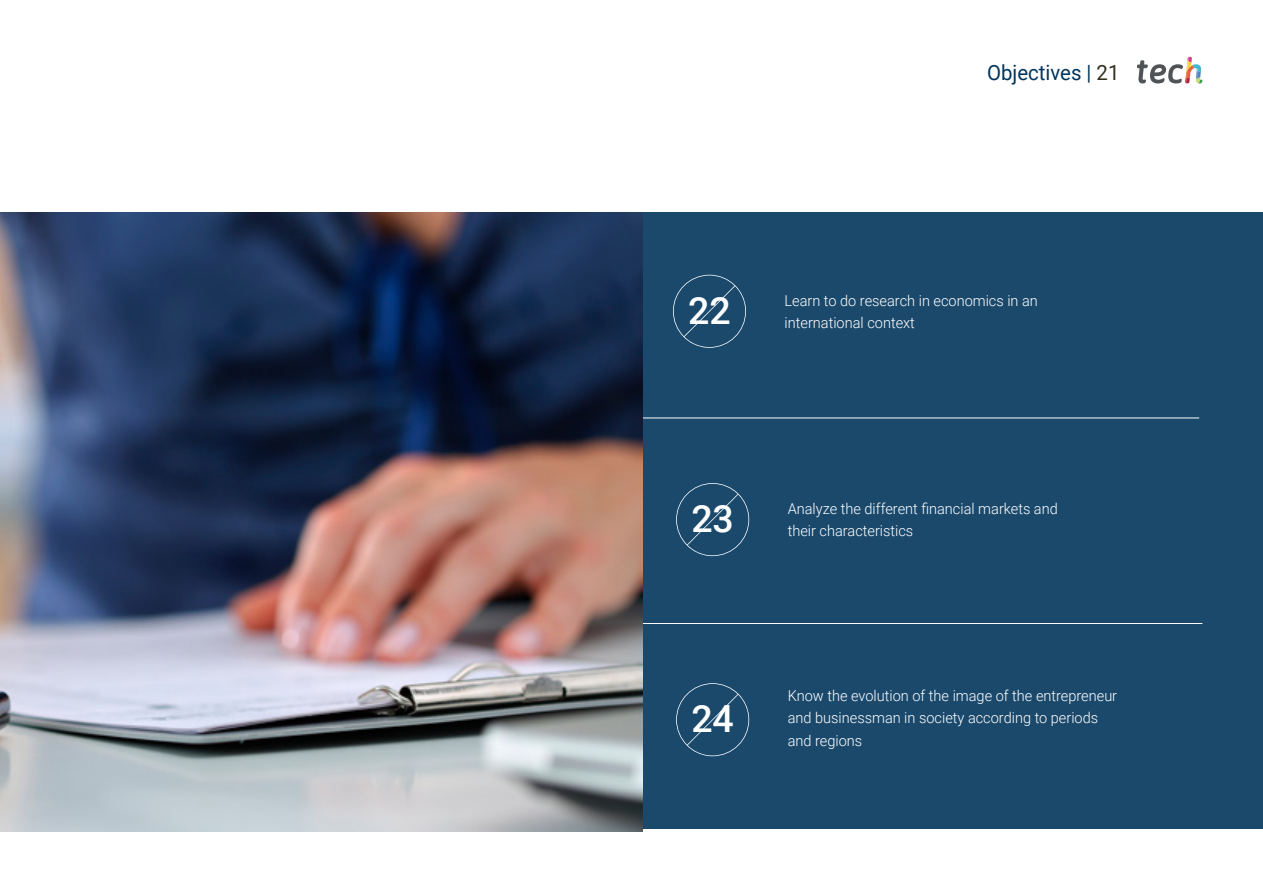
<style>
.page{position:relative;width:1263px;height:893px;background:#fff}
.page>*{position:absolute;margin:0;border:0;box-sizing:border-box;transform-origin:0 0}
.t1{font:500 37.5px "Roboto";color:#fff}
.t2{font:21px "Roboto";color:#00355e}
.t3{font:300 15px/22.5px "Roboto";color:#fff}
.s1{color:#312e20}
</style>
<div class="page">
<svg style="left:1137px;top:57px;width:65px;height:27px"></svg>
<div style="left:642px;top:213px;width:621px;height:616px;background:#1a496c"></div>
<svg style="left:673px;top:275px;width:73px;height:73px"></svg>
<svg style="left:676px;top:483px;width:73px;height:73px"></svg>
<svg style="left:676px;top:683px;width:73px;height:73px"></svg>
<hr style="left:0;top:418px;width:1199px;height:1px;background:#fff">
<hr style="left:0;top:623px;width:1202px;height:1px;background:#fff">
<img style="left:0;top:213px;width:642px;height:618px">
<h2 class="t2" style="left:987px;top:57px;width:134px">Objectives | <span class="s1">21</span></h2>
<h1 class="t1" style="left:688px;top:284px;width:44px">22</h1>
<p class="t3" style="left:784px;top:288px;width:255px">Learn to do research in economics in an</p>
<p class="t3" style="left:784px;top:311px;width:132px">international context</p>
<h1 class="t1" style="left:691px;top:493px;width:44px">23</h1>
<p class="t3" style="left:788px;top:497px;width:272px">Analyze the different financial markets and</p>
<p class="t3" style="left:788px;top:519px;width:127px">their characteristics</p>
<h1 class="t1" style="left:691px;top:693px;width:44px">24</h1>
<p class="t3" style="left:788px;top:683px;width:331px">Know the evolution of the image of the entrepreneur and businessman in society according to periods and regions</p>
</div>
